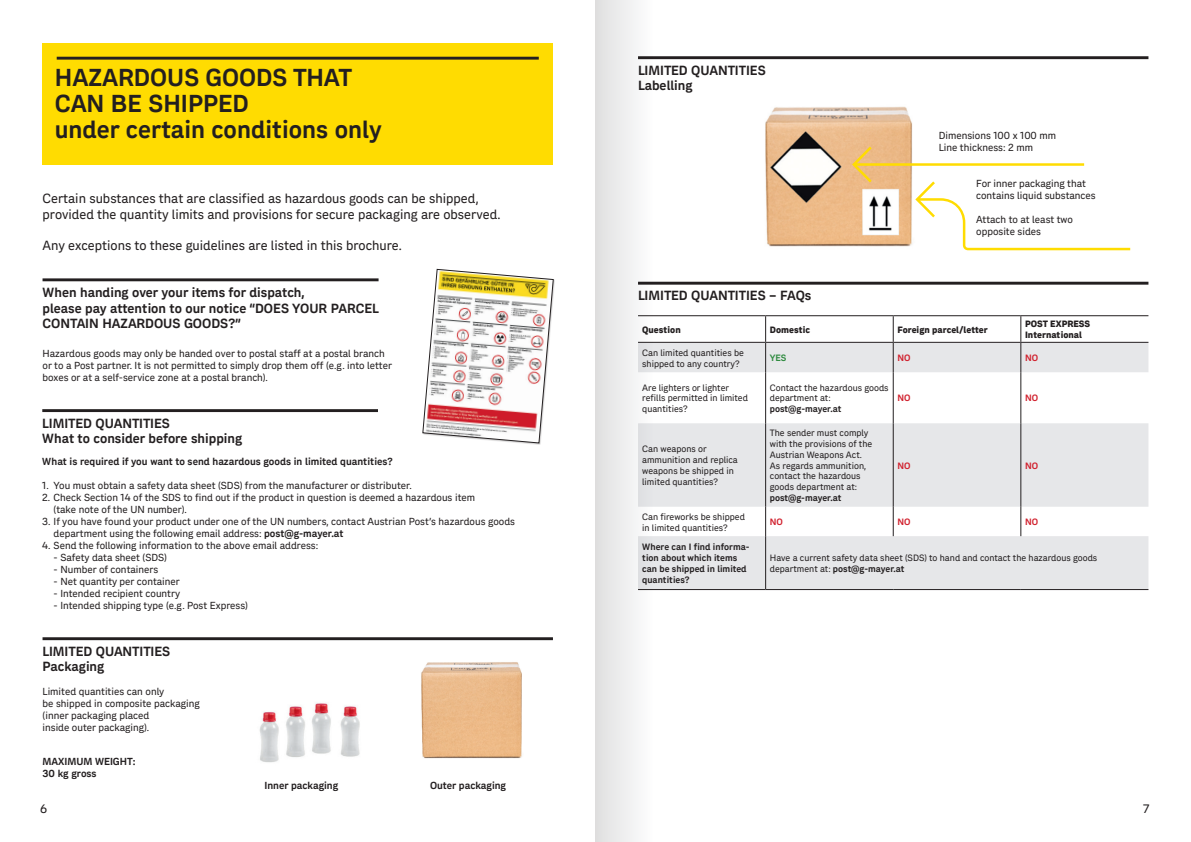
<style>
.page{position:relative;width:1191px;height:842px;background:#fff}
.page>*{position:absolute;margin:0;border:0;box-sizing:border-box;transform-origin:0 0}
.t1{font:700 24px/26.4px "Post Sans";color:#231f20}
.t2{font:700 13px/15.6px "Post Sans";color:#231f20}
.t3{font:13px/15.6px "Post Sans";color:#231f20}
.t4{font:12px "Post Sans";color:#231f20}
.t5{font:10px/12px "Post Sans";color:#231f20}
.t6{font:700 10px/12px "Post Sans";color:#231f20}
.t7{font:9px/10.8px "Post Sans";color:#231f20}
.t8{font:700 9px/10.8px "Post Sans";color:#231f20}
.t9{font:800 9px/10.8px "Post Sans";color:#231f20}
.t10{font:700 9px "Post Sans";letter-spacing:.01em;color:#d1222f}
.t11{font:700 9px "Post Sans";color:#2f8b40}
.s1{font-weight:700}
</style>
<div class="page">
<img style="left:421px;top:662px;width:101px;height:97px">
<hr style="left:43px;top:278px;width:335px;height:3px;background:#231f20">
<div style="left:43px;top:43px;width:510px;height:122px;background:#ffdc01"></div>
<hr style="left:57px;top:57px;width:482px;height:3px;background:#231f20">
<img style="left:259px;top:703px;width:101px;height:60px">
<hr style="left:42px;top:409px;width:336px;height:3px;background:#231f20">
<hr style="left:43px;top:637px;width:510px;height:3px;background:#231f20">
<div style="left:422px;top:269px;width:133px;height:176px;background:#231f20;opacity:.25"></div>
<svg style="left:423px;top:269px;width:130px;height:174px"></svg>
<img style="left:765px;top:106px;width:147px;height:141px">
<hr style="left:638px;top:56px;width:510px;height:3px;background:#231f20">
<svg style="left:852px;top:147px;width:278px;height:103px"></svg>
<svg style="left:652px;top:372px;width:496px;height:217px;fill:#e6e7e9"></svg>
<hr style="left:765px;top:372px;width:1px;height:51px;background:#231f20">
<hr style="left:765px;top:423px;width:1px;height:84px;background:#231f20">
<svg style="left:765px;top:507px;width:1px;height:29px"></svg>
<hr style="left:765px;top:536px;width:1px;height:53px;background:#231f20">
<hr style="left:638px;top:315px;width:127px;height:1px;background:#231f20">
<hr style="left:765px;top:315px;width:128px;height:1px;background:#231f20">
<hr style="left:893px;top:315px;width:127px;height:1px;background:#231f20">
<hr style="left:1020px;top:315px;width:128px;height:1px;background:#231f20">
<hr style="left:638px;top:589px;width:127px;height:1px;background:#231f20">
<hr style="left:765px;top:589px;width:128px;height:1px;background:#231f20">
<hr style="left:893px;top:589px;width:127px;height:1px;background:#231f20">
<hr style="left:1020px;top:589px;width:128px;height:1px;background:#231f20">
<hr style="left:893px;top:372px;width:1px;height:51px;background:#231f20">
<hr style="left:893px;top:423px;width:1px;height:84px;background:#231f20">
<svg style="left:893px;top:507px;width:1px;height:29px"></svg>
<svg style="left:652px;top:316px;width:496px;height:56px"></svg>
<hr style="left:1020px;top:372px;width:1px;height:51px;background:#231f20">
<hr style="left:1020px;top:423px;width:1px;height:84px;background:#231f20">
<svg style="left:1020px;top:507px;width:1px;height:29px"></svg>
<hr style="left:638px;top:282px;width:510px;height:3px;background:#231f20">
<svg style="left:595px;top:0;width:57px;height:842px"></svg>
<h1 class="t1" style="left:55px;top:64px;width:328px">HAZARDOUS GOODS THAT<br>CAN BE SHIPPED<br>under certain conditions only</h1>
<h2 class="t3" style="left:43px;top:191px;width:459px">Certain substances that are classified as hazardous goods can be shipped, provided the quantity limits and provisions for secure packaging are observed.</h2>
<h2 class="t3" style="left:43px;top:238px;width:361px">Any exceptions to these guidelines are listed in this brochure.</h2>
<h2 class="t2" style="left:43px;top:284px;width:338px">When handing over your items for dispatch,<br>please pay attention to our notice “DOES YOUR PARCEL<br>CONTAIN HAZARDOUS GOODS?”</h2>
<p class="t5" style="left:43px;top:347px;width:351px">Hazardous goods may only be handed over to postal staff at a postal branch or to a Post partner. It is not permitted to simply drop them off (e.g. into letter boxes or at a self-service zone at a postal branch).</p>
<h2 class="t2" style="left:42px;top:415px;width:201px">LIMITED QUANTITIES<br>What to consider before shipping</h2>
<p class="t6" style="left:42px;top:455px;width:352px">What is required if you want to send hazardous goods in limited quantities?</p>
<p class="t5" style="left:42px;top:479px;width:371px">1. You must obtain a safety data sheet (SDS) from the manufacturer or distributer.</p>
<p class="t5" style="left:54px;top:491px;width:423px;text-indent:-11px">2. Check Section 14 of the SDS to find out if the product in question is deemed a hazardous item (take note of the UN number).</p>
<p class="t5" style="left:54px;top:515px;width:463px;text-indent:-11px">3. If you have found your product under one of the UN numbers, contact Austrian Post’s hazardous goods department using the following email address: <span class="s1">post@g-mayer.at</span></p>
<p class="t5" style="left:42px;top:539px;width:277px">4. Send the following information to the above email address:</p>
<p class="t5" style="left:54px;top:551px;width:115px">- Safety data sheet (SDS)</p>
<p class="t5" style="left:54px;top:563px;width:106px">- Number of containers</p>
<p class="t5" style="left:54px;top:575px;width:128px">- Net quantity per container</p>
<p class="t5" style="left:54px;top:587px;width:128px">- Intended recipient country</p>
<p class="t5" style="left:54px;top:599px;width:196px">- Intended shipping type (e.g. Post Express)</p>
<h2 class="t2" style="left:43px;top:643px;width:129px">LIMITED QUANTITIES<br>Packaging</h2>
<p class="t5" style="left:43px;top:686px;width:159px">Limited quantities can only<br>be shipped in composite packaging (inner packaging placed<br>inside outer packaging).</p>
<p class="t6" style="left:43px;top:755px;width:94px">MAXIMUM WEIGHT:<br>30 kg gross</p>
<p class="t6" style="left:264px;top:779px;width:75px">Inner packaging</p>
<p class="t6" style="left:430px;top:779px;width:78px">Outer packaging</p>
<h2 class="t2" style="left:638px;top:62px;width:129px">LIMITED QUANTITIES<br>Labelling</h2>
<h2 class="t2" style="left:638px;top:288px;width:175px">LIMITED QUANTITIES – FAQs</h2>
<p class="t5" style="left:938px;top:130px;width:119px">Dimensions 100 x 100 mm<br>Line thickness: 2 mm</p>
<p class="t5" style="left:976px;top:177px;width:121px">For inner packaging that contains liquid substances</p>
<p class="t5" style="left:976px;top:213px;width:98px">Attach to at least two opposite sides</p>
<p class="t9" style="left:642px;top:324px;width:40px">Question</p>
<p class="t9" style="left:770px;top:324px;width:42px">Domestic</p>
<p class="t9" style="left:897px;top:324px;width:92px">Foreign parcel/letter</p>
<p class="t9" style="left:1025px;top:318px;width:67px">POST EXPRESS<br>International</p>
<p class="t7" style="left:642px;top:347px;width:103px">Can limited quantities be shipped to any country?</p>
<p class="t11" style="left:770px;top:352px;width:18px">YES</p>
<p class="t10" style="left:897px;top:352px;width:15px">NO</p>
<p class="t10" style="left:1025px;top:352px;width:15px">NO</p>
<p class="t7" style="left:642px;top:382px;width:107px">Are lighters or lighter refills permitted in limited quantities?</p>
<p class="t7" style="left:770px;top:382px;width:120px">Contact the hazardous goods department at:</p>
<p class="t10" style="left:897px;top:392px;width:15px">NO</p>
<p class="t10" style="left:1025px;top:392px;width:15px">NO</p>
<p class="t8" style="left:770px;top:403px;width:73px">post@g-mayer.at</p>
<p class="t7" style="left:642px;top:444px;width:97px">Can weapons or ammunition and replica weapons be shipped in limited quantities?</p>
<p class="t7" style="left:770px;top:428px;width:104px">The sender must comply with the provisions of the<br>Austrian Weapons Act.<br>As regards ammunition, contact the hazardous goods department at:</p>
<p class="t8" style="left:770px;top:492px;width:73px">post@g-mayer.at</p>
<p class="t10" style="left:897px;top:460px;width:15px">NO</p>
<p class="t10" style="left:1025px;top:460px;width:15px">NO</p>
<p class="t7" style="left:642px;top:511px;width:104px">Can fireworks be shipped in limited quantities?</p>
<p class="t10" style="left:770px;top:516px;width:15px">NO</p>
<p class="t10" style="left:897px;top:516px;width:15px">NO</p>
<p class="t10" style="left:1025px;top:516px;width:15px">NO</p>
<p class="t8" style="left:642px;top:542px;width:109px">Where can I find informa&shy;tion about which items can be shipped in limited quantities?</p>
<p class="t7" style="left:770px;top:552px;width:329px">Have a current safety data sheet (SDS) to hand and contact the hazardous goods department at: <span class="s1">post@g-mayer.at</span></p>
<p class="t4" style="left:40px;top:801px;width:8px">6</p>
<p class="t4" style="left:1143px;top:801px;width:8px">7</p>
</div>
